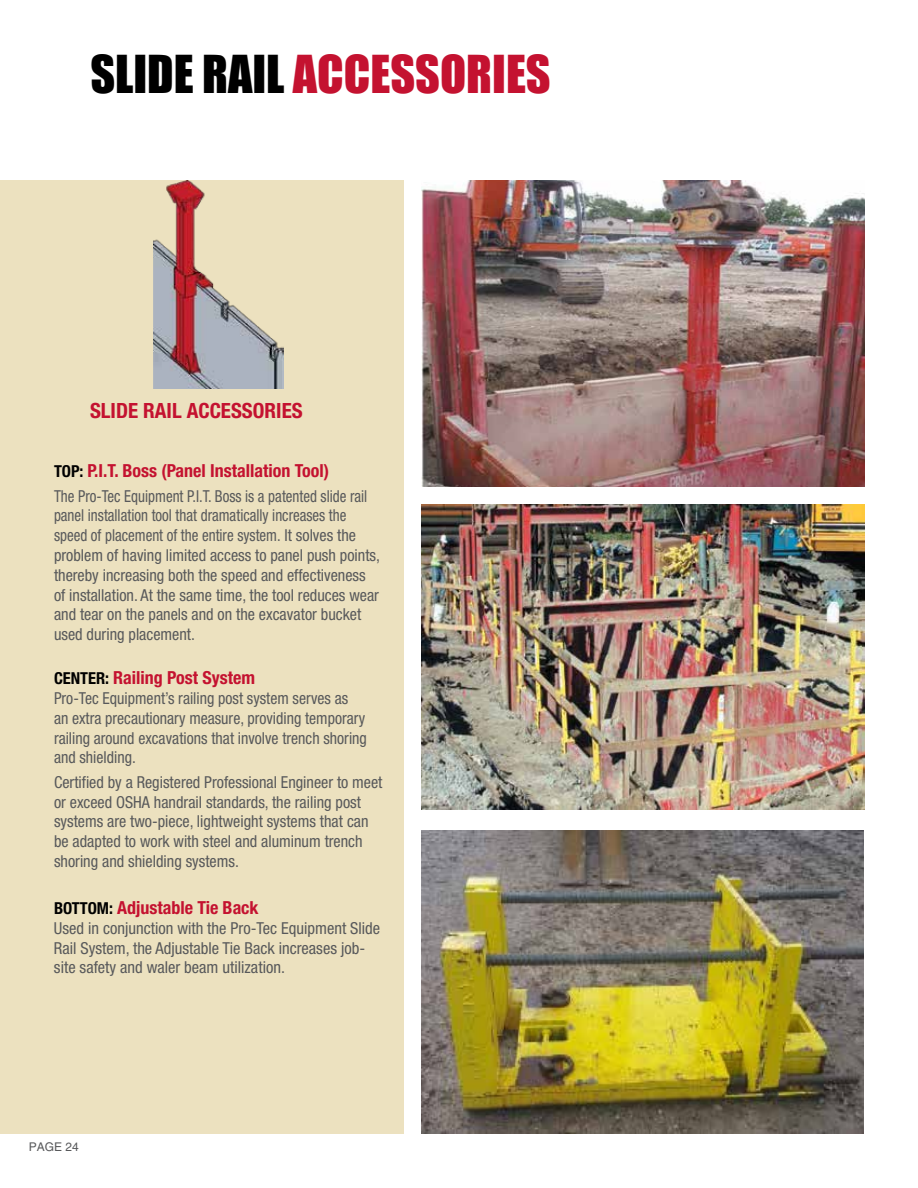
<style>
.page{position:relative;width:918px;height:1188px;background:#fff}
.page>*{position:absolute;margin:0;border:0;box-sizing:border-box;transform-origin:0 0}
.t1{font:48px "Impact";color:#c41230}
.t2{font:700 condensed 21px "Helvetica Neue";color:#c41230}
.t3{font:700 condensed 18px "Helvetica Neue";color:#c41230}
.t4{font:condensed 16.5px/19.8px "Helvetica Neue";color:#58595b;scale:.91 1}
.t5{font:condensed 16.5px/19.8px "Helvetica Neue";color:#58595b}
.t6{font:condensed 16.5px/19.8px "Helvetica Neue";color:#58595b;scale:.96 1}
.t7{font:12px "Helvetica";color:#58595b}
.s1{color:#000}
.s2{font-size:16.5px;color:#000}
</style>
<div class="page">
<div style="left:0;top:180px;width:404px;height:954px;background:#ece1bf"></div>
<img style="left:422px;top:180px;width:442px;height:306px">
<img style="left:422px;top:504px;width:442px;height:306px">
<img style="left:421px;top:830px;width:443px;height:304px">
<img style="left:153px;top:181px;width:130px;height:207px">
<h1 class="t1" style="left:90px;top:37px;width:462px"><span class="s1">SLIDE RAIL</span> ACCESSORIES</h1>
<p class="t2" style="left:90px;top:398px;width:214px">SLIDE RAIL ACCESSORIES</p>
<p class="t3" style="left:54px;top:460px;width:277px"><span class="s2">TOP:</span> P.I.T. Boss (Panel Installation Tool)</p>
<p class="t4" style="left:54px;top:486px;width:360px">The Pro-Tec Equipment P.I.T. Boss is a patented slide rail panel installation tool that dramatically increases the speed of placement of the entire system. It solves the problem of having limited access to panel push points, thereby increasing both the speed and effectiveness of installation. At the same time, the tool reduces wear and tear on the panels and on the excavator bucket used during placement.</p>
<p class="t3" style="left:54px;top:667px;width:202px"><span class="s2">CENTER:</span> Railing Post System</p>
<p class="t6" style="left:54px;top:688px;width:327px">Pro-Tec Equipment’s railing post system serves as<br>an extra precautionary measure, providing temporary railing around excavations that involve trench shoring and shielding.</p>
<p class="t5" style="left:54px;top:772px;width:330px">Certified by a Registered Professional Engineer to meet or exceed OSHA handrail standards, the railing post systems are two-piece, lightweight systems that can be adapted to work with steel and aluminum trench shoring and shielding systems.</p>
<p class="t3" style="left:54px;top:897px;width:206px"><span class="s2">BOTTOM:</span> Adjustable Tie Back</p>
<p class="t5" style="left:54px;top:918px;width:328px">Used in conjunction with the Pro-Tec Equipment Slide<br>Rail System, the Adjustable Tie Back increases job&shy;site safety and waler beam utilization.</p>
<p class="t7" style="left:29px;top:1139px;width:52px">PAGE 24</p>
</div>
